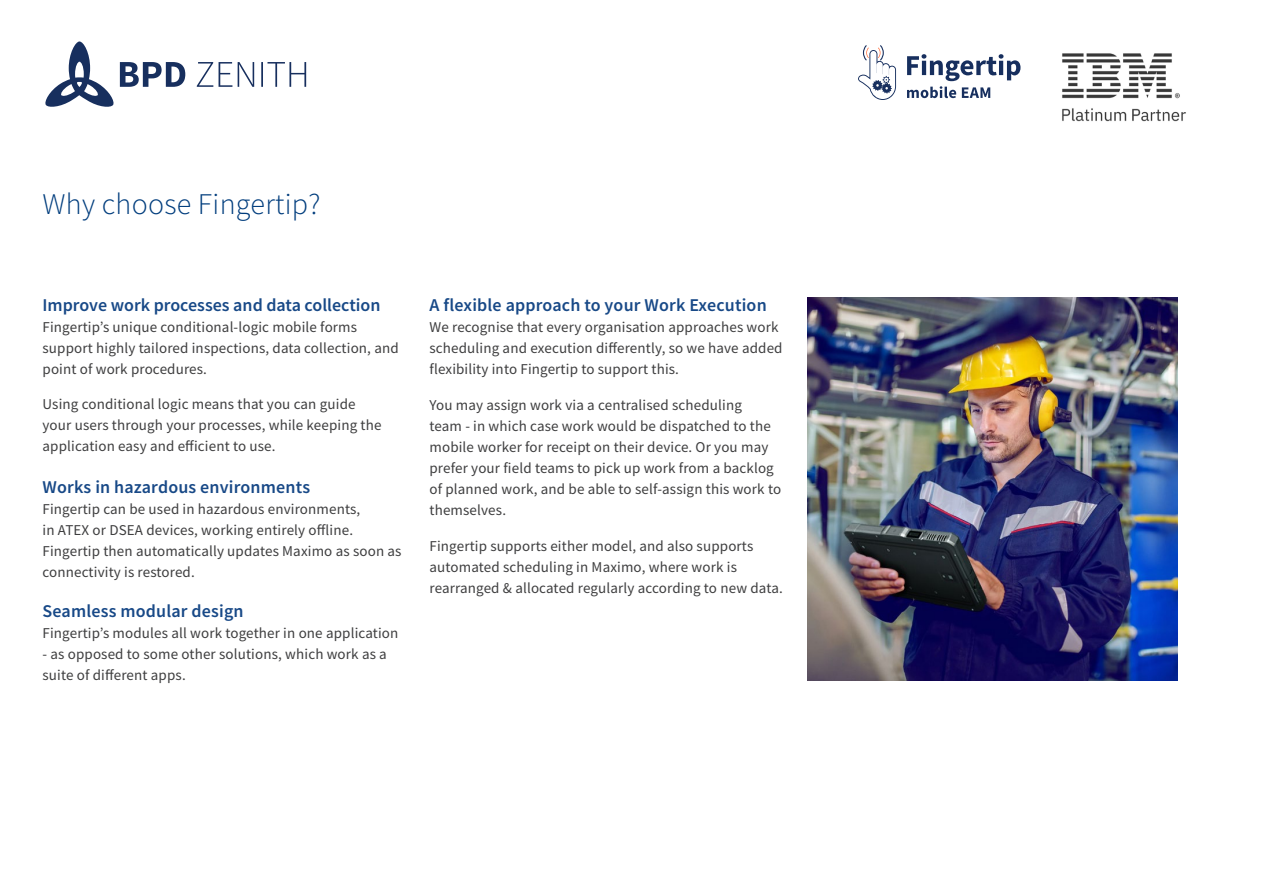
<style>
.page{position:relative;width:1263px;height:893px;background:#fff}
.page>*{position:absolute;margin:0;border:0;box-sizing:border-box;transform-origin:0 0}
.t1{font:300 30px "Source Sans Pro";letter-spacing:.01em;color:#013d7d}
.t2{font:600 18px "Source Sans Pro";letter-spacing:.01em;color:#184987}
.t3{font:15px/21px "Source Sans Pro";letter-spacing:.01em;color:#3e3e3f}
</style>
<div class="page">
<svg style="left:219px;top:62px;width:87px;height:25px"></svg>
<svg style="left:197px;top:62px;width:16px;height:25px"></svg>
<svg style="left:45px;top:41px;width:140px;height:66px"></svg>
<img style="left:1062px;top:53px;width:124px;height:69px">
<svg style="left:858px;top:45px;width:38px;height:55px"></svg>
<svg style="left:907px;top:54px;width:113px;height:44px"></svg>
<img style="left:808px;top:298px;width:370px;height:382px">
<p class="t1" style="left:43px;top:185px;width:280px">Why choose Fingertip?</p>
<p class="t2" style="left:43px;top:293px;width:340px">Improve work processes and data collection</p>
<p class="t3" style="left:43px;top:317px;width:358px">Fingertip’s unique conditional-logic mobile forms support highly tailored inspections, data collection, and point of work procedures.</p>
<p class="t3" style="left:43px;top:393px;width:341px">Using conditional logic means that you can guide your users through your processes, while keeping the application easy and efficient to use.</p>
<p class="t2" style="left:43px;top:475px;width:269px">Works in hazardous environments</p>
<p class="t3" style="left:43px;top:498px;width:360px">Fingertip can be used in hazardous environments,<br>in ATEX or DSEA devices, working entirely offline.<br>Fingertip then automatically updates Maximo as soon as connectivity is restored.</p>
<p class="t2" style="left:43px;top:599px;width:203px">Seamless modular design</p>
<p class="t3" style="left:43px;top:623px;width:357px">Fingertip’s modules all work together in one application</p>
<p class="t3" style="left:43px;top:644px;width:346px">- as opposed to some other solutions, which work as a suite of different apps.</p>
<p class="t2" style="left:429px;top:293px;width:339px">A flexible approach to your Work Execution</p>
<p class="t3" style="left:429px;top:317px;width:355px">We recognise that every organisation approaches work scheduling and execution differently, so we have added flexibility into Fingertip to support this.</p>
<p class="t3" style="left:429px;top:395px;width:353px">You may assign work via a centralised scheduling<br>team - in which case work would be dispatched to the mobile worker for receipt on their device. Or you may prefer your field teams to pick up work from a backlog of planned work, and be able to self-assign this work to themselves.</p>
<p class="t3" style="left:429px;top:536px;width:355px">Fingertip supports either model, and also supports automated scheduling in Maximo, where work is rearranged &amp; allocated regularly according to new data.</p>
</div>
